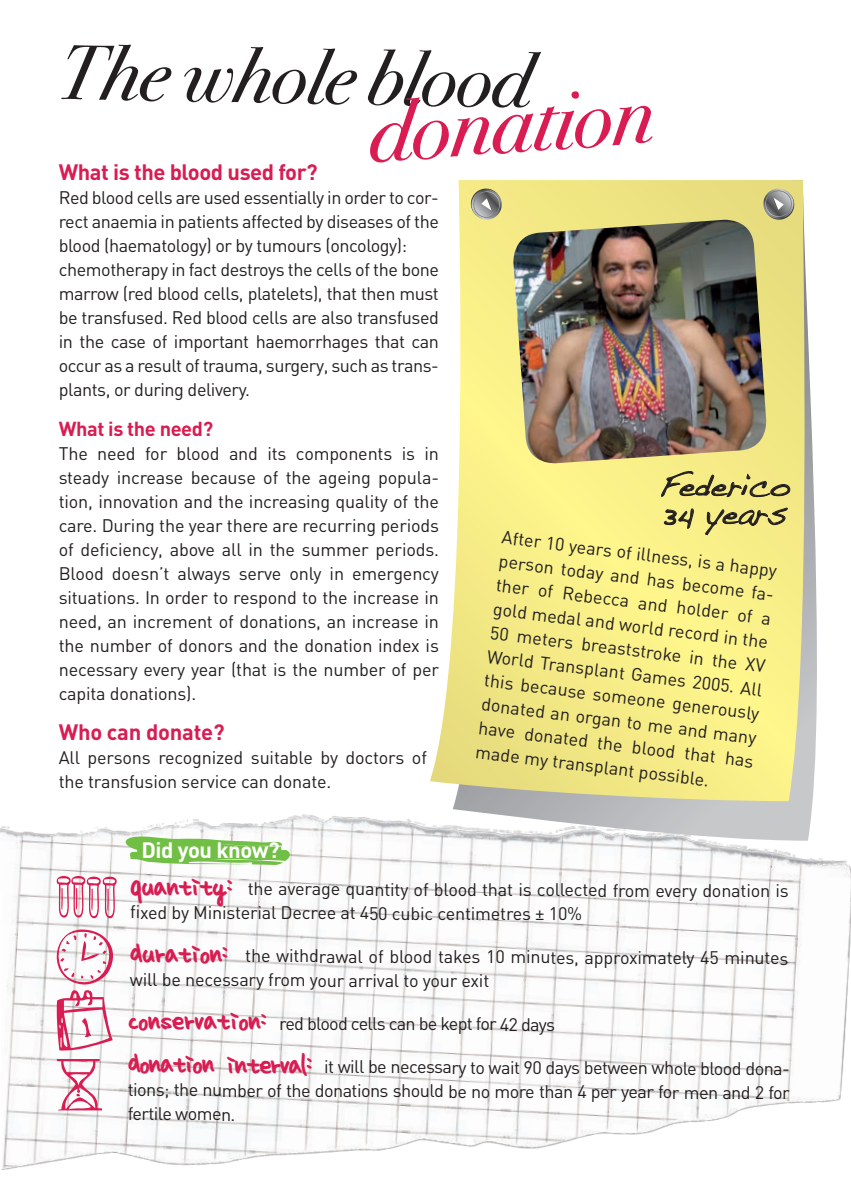
<style>
.page{position:relative;width:851px;height:1191px;background:#fff}
.page>*{position:absolute;margin:0;border:0;box-sizing:border-box;transform-origin:0 0}
.t1{font:86px "Bodoni Svty Two ITCTT Book Ita";color:#d91c52}
.t2{font:77.8px "Bodoni Svty Two ITCTT Book Ita";color:#231f20}
.t3{font:32px/28px "Handwriting Dakota";color:#231f20}
.t4{font:700 22px "DIN";letter-spacing:-.02em;color:#d91c52}
.t5{font:700 22px "DIN";letter-spacing:-.02em;color:#fff}
.t6{font:700 20px "DIN";letter-spacing:-.02em;color:#d91c52}
.t7{font:18px/24px "DIN";letter-spacing:-.025em;color:#231f20}
.t8{font:18px "DIN";letter-spacing:-.045em;color:#231f20}
.s1{font-family:"homework";font-size:36px;color:#d91c52}
</style>
<div class="page">
<img style="left:0;top:814px;width:850px;height:356px">
<svg style="left:46px;top:929px;width:80px;height:122px"></svg>
<svg style="left:56px;top:1059px;width:47px;height:51px"></svg>
<svg style="left:57px;top:874px;width:60px;height:45px"></svg>
<svg style="left:120px;top:835px;width:171px;height:30px"></svg>
<svg style="left:452px;top:414px;width:378px;height:426px"></svg>
<svg style="left:430px;top:180px;width:381px;height:621px;background:#f3eb94"></svg>
<img style="left:511px;top:220px;width:257px;height:245px">
<svg style="left:660px;top:470px;width:130px;height:27px;background:#d0c774"></svg>
<svg style="left:663px;top:508px;width:31px;height:21px"></svg>
<svg style="left:704px;top:507px;width:84px;height:29px;background:#d3ca75"></svg>
<svg style="left:761px;top:188px;width:34px;height:33px"></svg>
<svg style="left:469px;top:187px;width:34px;height:34px"></svg>
<h2 class="t2" style="left:58px;top:5px;width:475px;rotate:1deg">The whole blood</h2>
<h1 class="t1" style="left:362px;top:58px;width:288px;rotate:-4deg">donation</h1>
<p class="t4" style="left:59px;top:158px;width:260px">What is the blood used for?</p>
<p class="t7" style="left:59px;top:185px;width:382px">Red blood cells are used essentially in order to cor&shy;rect anaemia in patients affected by diseases of the blood (haematology) or by tumours (oncology): chemotherapy in fact destroys the cells of the bone marrow (red blood cells, platelets), that then must be transfused. Red blood cells are also transfused in the case of important haemorrhages that can occur as a result of trauma, surgery, such as trans&shy;plants, or during delivery.</p>
<p class="t6" style="left:59px;top:416px;width:156px">What is the need?</p>
<p class="t7" style="left:59px;top:441px;width:382px;text-align:justify">The need for blood and its components is in steady increase because of the ageing popula&shy;tion, innovation and the increasing quality of the care. During the year there are recurring periods of deficiency, above all in the summer periods.<br>Blood doesn’t always serve only in emergency situations. In order to respond to the increase in need, an increment of donations, an increase in the number of donors and the donation index is necessary every year (that is the number of per capita donations).</p>
<p class="t4" style="left:59px;top:718px;width:167px">Who can donate?</p>
<p class="t7" style="left:59px;top:745px;width:370px">All persons recognized suitable by doctors of the transfusion service can donate.</p>
<h3 class="t3" style="left:659px;top:471px;width:132px">Federico<br>34 years</h3>
<p class="t7" style="left:503px;top:525px;width:289px;rotate:7deg">After 10 years of illness, is a happy person today and has become fa&shy;ther of Rebecca and holder of a gold medal and world record in the<br>50 meters breaststroke in the XV<br>World Transplant Games 2005. All this because someone generously donated an organ to me and many have donated the blood that has made my transplant possible.</p>
<p class="t5" style="left:141px;top:835px;width:139px">Did you know?</p>
<p class="t7" style="left:130px;top:877px;width:660px;line-height:23.2px"><span class="s1">quantity:</span> the average quantity of blood that is collected from every donation is fixed by Ministerial Decree at 450 cubic centimetres ± 10%</p>
<p class="t7" style="left:130px;top:945px;width:660px;line-height:23px"><span class="s1">duration:</span> the withdrawal of blood takes 10 minutes, approximately 45 minutes will be necessary from your arrival to your exit</p>
<p class="t8" style="left:128px;top:1012px;width:428px"><span class="s1">conservation:</span> red blood cells can be kept for 42 days</p>
<p class="t7" style="left:128px;top:1055px;width:663px;line-height:23.2px;text-align:justify"><span class="s1">donation interval:</span> it will be necessary to wait 90 days between whole blood dona&shy;tions; the number of the donations should be no more than 4 per year for men and 2 for fertile women.</p>
</div>
